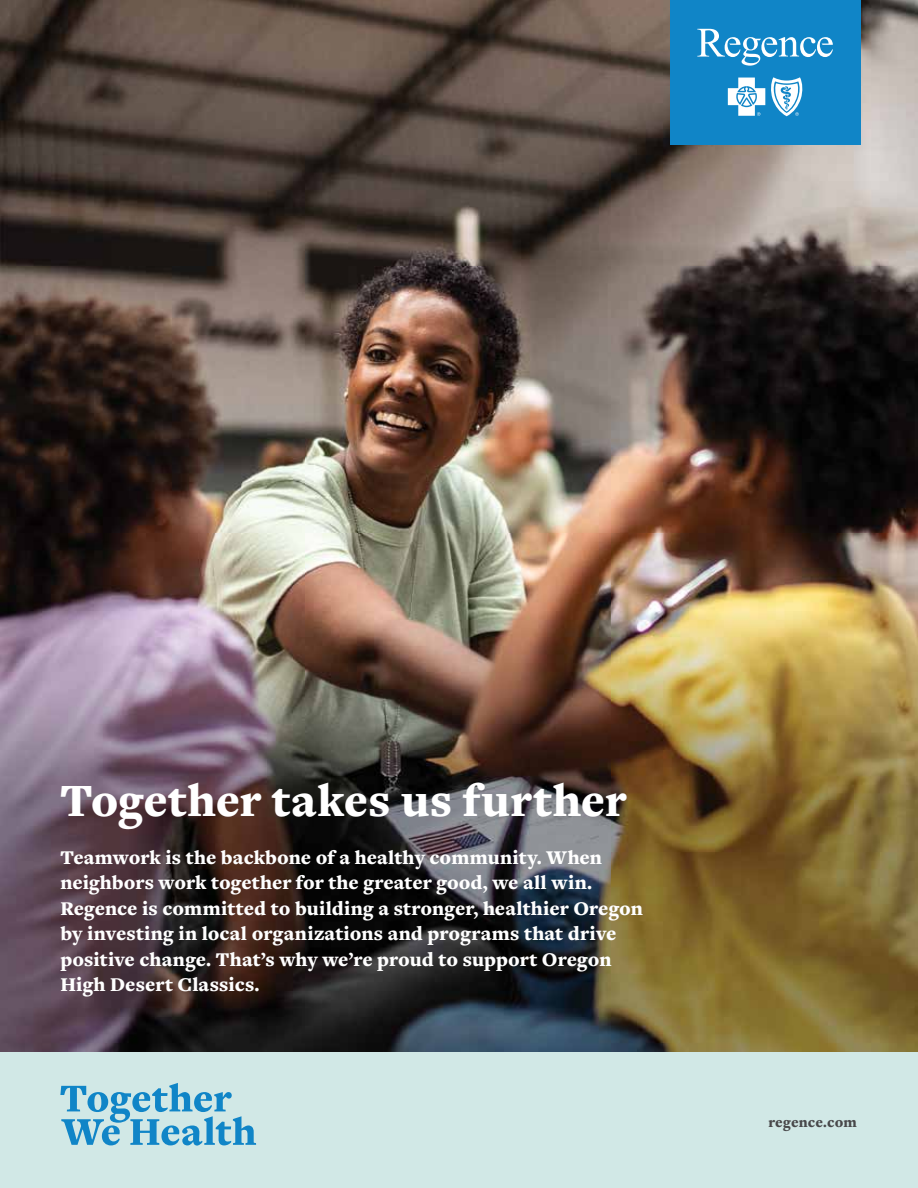
<style>
.page{position:relative;width:918px;height:1188px;background:#fff}
.page>*{position:absolute;margin:0;border:0;box-sizing:border-box;transform-origin:0 0}
.t1{font:900 48px "Freight Text Pro";letter-spacing:.01em;color:#fff}
.t2{font:900 20.25px/25.5px "Freight Text Pro";letter-spacing:.005em;color:#fff}
.t3{font:900 15px "Freight Text Pro";letter-spacing:.015em;color:#48484a}
</style>
<div class="page">
<img style="left:0;top:0;width:918px;height:1053px">
<div style="left:0;top:1053px;width:918px;height:135px;background:#d1e8e6"></div>
<div style="left:670px;top:1px;width:190px;height:143px;background:#1085c7"></div>
<svg style="left:728px;top:77px;width:75px;height:39px"></svg>
<svg style="left:697px;top:29px;width:136px;height:37px"></svg>
<svg style="left:60px;top:1083px;width:196px;height:63px"></svg>
<h1 class="t1" style="left:60px;top:769px;width:567px">Together takes us further</h1>
<p class="t2" style="left:60px;top:844px;width:584px">Teamwork is the backbone of a healthy community. When neighbors work together for the greater good, we all win.<br>Regence is committed to building a stronger, healthier Oregon by investing in local organizations and programs that drive positive change. That’s why we’re proud to support Oregon High Desert Classics.</p>
<p class="t3" style="left:769px;top:1112px;width:90px">regence.com</p>
</div>
